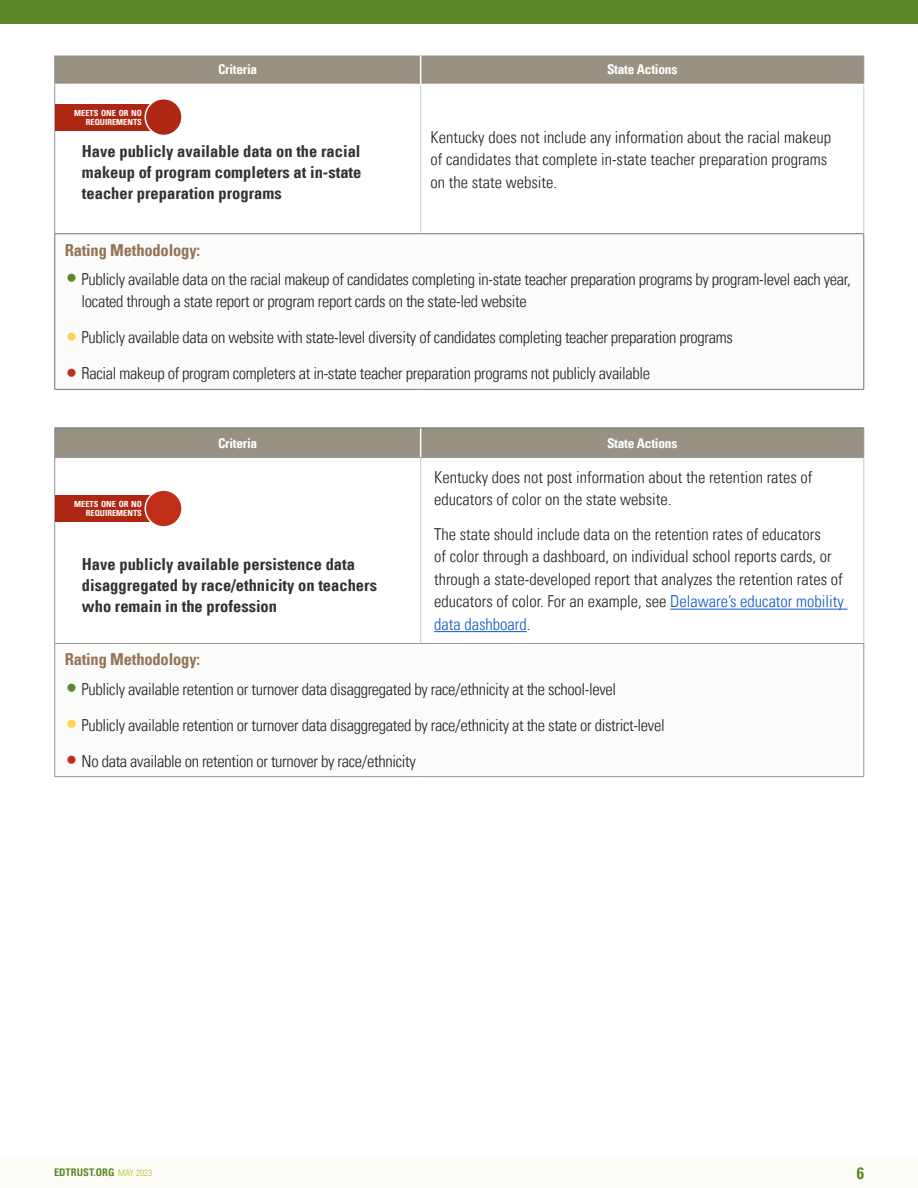
<style>
.page{position:relative;width:918px;height:1188px;background:#fff}
.page>*{position:absolute;margin:0;border:0;box-sizing:border-box;transform-origin:0 0}
.Table_Body{font:300 condensed 16.5px/22.5px "Univers LT";letter-spacing:-.02em;color:#231f20}
.Table_Body-2{font:300 condensed 16.5px/22.5px "Univers LT";color:#231f20}
.GRAY{font:700 condensed 16.5px/21px "Univers LT";color:#333;text-align:justify}
.METH{font:700 condensed 16.5px "Univers LT";letter-spacing:-.01em;color:#937456}
.t1{font:700 condensed 16.5px "Univers LT";color:#5c8727}
.White{font:700 condensed 13.5px "Univers LT";letter-spacing:-.02em;color:#fff}
.t2{font:700 condensed 10.5px "Univers LT";color:#5c8727}
.t3{font:700 condensed 8.4px/9px "Univers LT";color:#fff;text-align:right}
.s1{font-size:22.5px;color:#5c8727}
.s2{font-size:22.5px;color:#fed356}
.s3{font-size:22.5px;color:#c02d19}
.s4{color:#15c}
.s5{font-weight:300;font-size:9px;color:#aebc21}
</style>
<div class="page">
<div style="left:0;top:0;width:918px;height:24px;background:#5c8727"></div>
<div style="left:0;top:1158px;width:918px;height:30px;background:#fdfcf7"></div>
<div style="left:55px;top:234px;width:809px;height:155px;background:#fbfbfa"></div>
<hr style="left:864px;top:234px;width:1px;height:155px;background:#667b7a">
<hr style="left:55px;top:233px;width:366px;height:1px;background:#667b7a">
<hr style="left:54px;top:234px;width:1px;height:155px;background:#667b7a">
<hr style="left:421px;top:233px;width:443px;height:1px;background:#667b7a">
<hr style="left:55px;top:389px;width:366px;height:1px;background:#667b7a">
<hr style="left:421px;top:389px;width:443px;height:1px;background:#667b7a">
<hr style="left:420px;top:85px;width:1px;height:149px;background:#c9cacb">
<hr style="left:54px;top:84px;width:1px;height:150px;background:#939598">
<hr style="left:864px;top:85px;width:1px;height:149px;background:#c9cacb">
<svg style="left:54px;top:55px;width:811px;height:29px;background:#9b9487"></svg>
<div style="left:55px;top:104px;width:108px;height:26px;background:#ae2713"></div>
<div style="left:145px;top:99px;width:37px;height:36px;background:#ae2713;border-radius:50%"></div>
<div style="left:145px;top:98px;width:38px;height:38px;border:2px solid #fff;border-radius:50%"></div>
<div style="left:55px;top:643px;width:809px;height:134px;background:#fbfbfa"></div>
<hr style="left:864px;top:644px;width:1px;height:132px;background:#939598">
<div style="left:54px;top:428px;width:811px;height:30px;background:#989184"></div>
<hr style="left:420px;top:458px;width:1px;height:185px;background:#c9cacb">
<hr style="left:55px;top:457px;width:366px;height:1px;background:#939598">
<hr style="left:54px;top:458px;width:1px;height:185px;background:#939598">
<hr style="left:421px;top:457px;width:443px;height:1px;background:#939598">
<hr style="left:864px;top:458px;width:1px;height:185px;background:#c9cacb">
<hr style="left:55px;top:643px;width:366px;height:1px;background:#939598">
<hr style="left:54px;top:644px;width:1px;height:132px;background:#939598">
<hr style="left:421px;top:643px;width:443px;height:1px;background:#939598">
<hr style="left:55px;top:776px;width:366px;height:1px;background:#939598">
<hr style="left:421px;top:776px;width:443px;height:1px;background:#939598">
<div style="left:55px;top:495px;width:108px;height:27px;background:#ae2713"></div>
<div style="left:145px;top:490px;width:37px;height:37px;background:#c02d19;border-radius:50%"></div>
<div style="left:145px;top:489px;width:38px;height:39px;border:2px solid #fff;border-radius:50%"></div>
<hr style="left:670px;top:609px;width:177px;height:1px;background:#15c">
<hr style="left:434px;top:631px;width:93px;height:1px;background:#15c">
<p class="White" style="left:218px;top:61px;width:41px">Criteria</p>
<p class="White" style="left:607px;top:61px;width:72px">State Actions</p>
<p class="t3" style="left:74px;top:108px;width:69px">MEETS ONE OR NO<br>REQUIREMENTS</p>
<p class="GRAY" style="left:82px;top:141px;width:281px">Have publicly available data on the racial makeup of program completers at in-state teacher preparation programs</p>
<p class="Table_Body-2" style="left:431px;top:125px;width:402px">Kentucky does not include any information about the racial makeup of candidates that complete in-state teacher preparation programs on the state website.</p>
<p class="METH" style="left:65px;top:240px;width:137px">Rating Methodology:</p>
<p class="Table_Body" style="left:82px;top:268px;width:771px;text-indent:-17px"><span class="s1">•</span> Publicly available data on the racial makeup of candidates completing in-state teacher preparation programs by program-level each year, located through a state report or program report cards on the state-led website</p>
<p class="Table_Body" style="left:65px;top:326px;width:670px"><span class="s2">•</span> Publicly available data on website with state-level diversity of candidates completing teacher preparation programs</p>
<p class="Table_Body" style="left:65px;top:362px;width:587px"><span class="s3">•</span> Racial makeup of program completers at in-state teacher preparation programs not publicly available</p>
<p class="White" style="left:218px;top:435px;width:41px">Criteria</p>
<p class="White" style="left:607px;top:435px;width:72px">State Actions</p>
<p class="t3" style="left:74px;top:500px;width:69px">MEETS ONE OR NO<br>REQUIREMENTS</p>
<p class="GRAY" style="left:82px;top:553px;width:297px;text-align:left">Have publicly available persistence data disaggregated by race/ethnicity on teachers who remain in the profession</p>
<p class="Table_Body-2" style="left:434px;top:466px;width:380px">Kentucky does not post information about the retention rates of educators of color on the state website.</p>
<p class="Table_Body-2" style="left:434px;top:523px;width:411px">The state should include data on the retention rates of educators<br>of color through a dashboard, on individual school reports cards, or through a state-developed report that analyzes the retention rates of educators of color. For an example, see <span class="s4">Delaware’s educator mobility data dashboard</span>.</p>
<p class="METH" style="left:65px;top:649px;width:137px">Rating Methodology:</p>
<p class="Table_Body" style="left:65px;top:678px;width:553px"><span class="s1">•</span> Publicly available retention or turnover data disaggregated by race/ethnicity at the school-level</p>
<p class="Table_Body" style="left:65px;top:714px;width:602px"><span class="s2">•</span> Publicly available retention or turnover data disaggregated by race/ethnicity at the state or district-level</p>
<p class="Table_Body" style="left:65px;top:750px;width:353px"><span class="s3">•</span> No data available on retention or turnover by race/ethnicity</p>
<p class="t2" style="left:54px;top:1166px;width:100px">EDTRUST.ORG <span class="s5">MAY 2023</span></p>
<p class="t1" style="left:857px;top:1163px;width:9px">6</p>
</div>
